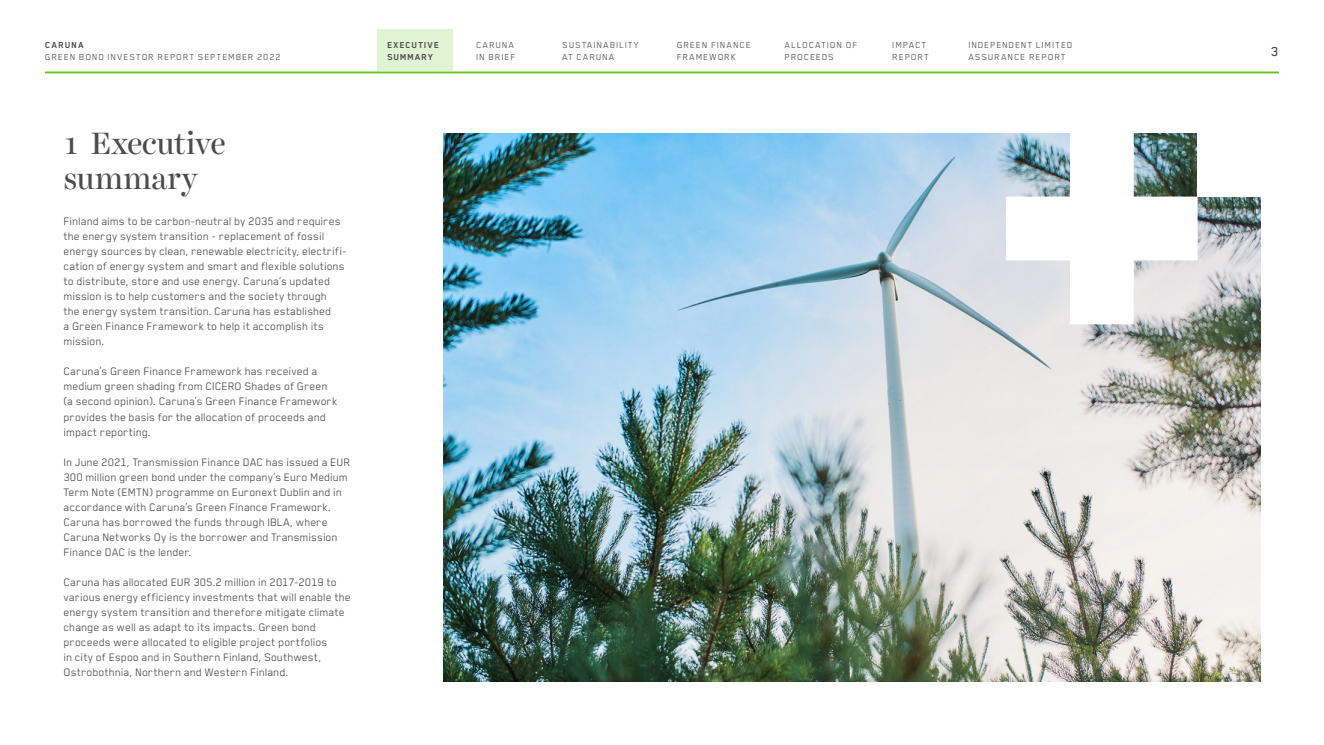
<style>
.page{position:relative;width:1324px;height:745px;background:#fff}
.page>*{position:absolute;margin:0;border:0;box-sizing:border-box;transform-origin:0 0}
.Caruna_Otsikko_0___2{font:31.25px/35px "Harriet Display";letter-spacing:-.005em;color:#4c4c4c}
.t1{font:500 15px "Blender Pro";color:#4c4c4c}
.Caruna_leipis___2021{font:12.5px/15px "Blender Pro";letter-spacing:.005em;color:#4c4c4c}
.t2{font:10px/12.5px "Blender Pro";letter-spacing:.1em;color:#4c4c4c}
.t3{font:10px/12.5px "Blender Pro";letter-spacing:.095em;color:#4d4c4c}
.t4{font:700 10px/12.5px "Blender Pro";letter-spacing:.095em;color:#4c4c4c}
</style>
<div class="page">
<div style="left:376px;top:29px;width:76px;height:42px;background:#e0f3d3"></div>
<img style="left:443px;top:133px;width:816px;height:547px">
<img style="left:1005px;top:133px;width:192px;height:191px">
<div style="left:1197px;top:133px;width:63px;height:64px;background:#fff"></div>
<hr style="left:45px;top:71px;width:1233px;height:2px;background:#62c321">
<p class="t4" style="left:45px;top:38px;width:40px">CARUNA</p>
<p class="t2" style="left:45px;top:51px;width:237px">GREEN BOND INVESTOR REPORT SEPTEMBER 2022</p>
<h1 class="Caruna_Otsikko_0___2" style="left:64px;top:125px;width:163px">1 Executive summary</h1>
<p class="Caruna_leipis___2021" style="left:64px;top:213px;width:284px">Finland aims to be carbon-neutral by 2035 and requires the energy system transition - replacement of fossil energy sources by clean, renewable electricity, electrifi&shy;cation of energy system and smart and flexible solutions to distribute, store and use energy. Caruna’s updated mission is to help customers and the society through<br>the energy system transition. Caruna has established<br>a Green Finance Framework to help it accomplish its mission.</p>
<p class="Caruna_leipis___2021" style="left:64px;top:363px;width:275px">Caruna’s Green Finance Framework has received a medium green shading from CICERO Shades of Green (a second opinion). Caruna’s Green Finance Framework provides the basis for the allocation of proceeds and impact reporting.</p>
<p class="Caruna_leipis___2021" style="left:64px;top:453px;width:288px">In June 2021, Transmission Finance DAC has issued a EUR 300 million green bond under the company’s Euro Medium Term Note (EMTN) programme on Euronext Dublin and in accordance with Caruna’s Green Finance Framework.<br>Caruna has borrowed the funds through IBLA, where Caruna Networks Oy is the borrower and Transmission Finance DAC is the lender.</p>
<p class="Caruna_leipis___2021" style="left:64px;top:573px;width:288px">Caruna has allocated EUR 305.2 million in 2017-2019 to various energy efficiency investments that will enable the energy system transition and therefore mitigate climate change as well as adapt to its impacts. Green bond proceeds were allocated to eligible project portfolios<br>in city of Espoo and in Southern Finland, Southwest, Ostrobothnia, Northern and Western Finland.</p>
<p class="t4" style="left:387px;top:38px;width:53px">EXECUTIVE<br>SUMMARY</p>
<p class="t2" style="left:476px;top:38px;width:40px">CARUNA<br>IN BRIEF</p>
<p class="t2" style="left:562px;top:38px;width:78px">SUSTAINABILITY<br>AT CARUNA</p>
<p class="t2" style="left:892px;top:38px;width:38px">IMPACT<br>REPORT</p>
<p class="t3" style="left:968px;top:38px;width:105px">INDEPENDENT LIMITED<br>ASSURANCE REPORT</p>
<p class="t2" style="left:677px;top:38px;width:75px">GREEN FINANCE<br>FRAMEWORK</p>
<p class="t2" style="left:784px;top:38px;width:74px">ALLOCATION OF<br>PROCEEDS</p>
<p class="t1" style="left:1270px;top:44px;width:9px">3</p>
</div>
